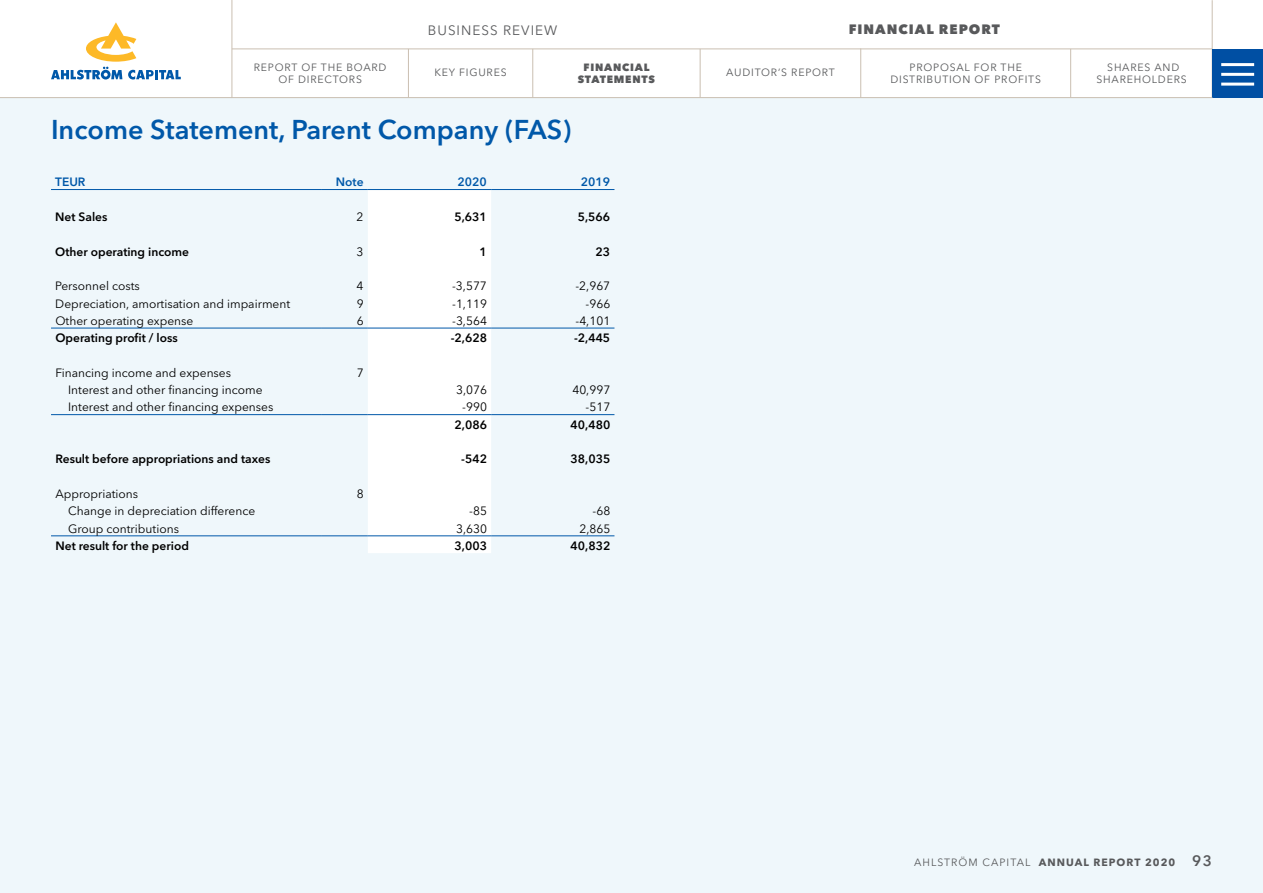
<style>
.page{position:relative;width:1263px;height:893px;background:#fff}
.page>*{position:absolute;margin:0;border:0;box-sizing:border-box;transform-origin:0 0}
.t1{font:600 27px "Avenir Next LT Pro";color:#0058a9}
.t2{font:800 13.5px "Avenir Next LT Pro";letter-spacing:.075em;color:#58595b}
.t3{font:13.5px "Avenir Next LT Pro";letter-spacing:.075em;color:#58595b}
.t4{font:12px "Avenir Next LT Pro";color:#000}
.t5{font:600 12px "Avenir Next LT Pro";color:#000}
.t6{font:600 12px "Avenir Next LT Pro";color:#0058a9}
.t7{font:10.5px/12px "Avenir Next LT Pro";letter-spacing:.075em;color:#58595b;text-align:center}
.t8{font:700 10.5px "Avenir Next LT Pro";letter-spacing:.1em;color:#58595b}
.t9{font:800 10.5px/12px "Avenir Next LT Pro";letter-spacing:.075em;color:#58595b;text-align:center}
.s1{font-weight:400}
.s2{font-weight:600;font-size:15px}
</style>
<div class="page">
<div style="left:0;top:98px;width:1263px;height:795px;background:#eff7fb"></div>
<div style="left:368px;top:191px;width:123px;height:362px;background:#fff"></div>
<hr style="left:51px;top:535px;width:270px;height:1px;background:#0058a9">
<hr style="left:321px;top:535px;width:47px;height:1px;background:#0058a9">
<hr style="left:368px;top:535px;width:123px;height:1px;background:#0058a9">
<hr style="left:491px;top:535px;width:123px;height:1px;background:#0058a9">
<hr style="left:51px;top:414px;width:270px;height:1px;background:#0058a9">
<hr style="left:321px;top:414px;width:47px;height:1px;background:#0058a9">
<hr style="left:368px;top:414px;width:123px;height:1px;background:#0058a9">
<hr style="left:491px;top:414px;width:123px;height:1px;background:#0058a9">
<hr style="left:51px;top:328px;width:270px;height:1px;background:#0058a9">
<hr style="left:321px;top:328px;width:47px;height:1px;background:#0058a9">
<hr style="left:368px;top:328px;width:123px;height:1px;background:#0058a9">
<hr style="left:491px;top:328px;width:123px;height:1px;background:#0058a9">
<hr style="left:51px;top:189px;width:270px;height:1px;background:#0058a9">
<hr style="left:321px;top:189px;width:47px;height:1px;background:#0058a9">
<hr style="left:368px;top:189px;width:123px;height:1px;background:#0058a9">
<hr style="left:491px;top:189px;width:123px;height:1px;background:#0058a9">
<hr style="left:232px;top:49px;width:980px;height:1px;background:#cabfb1">
<hr style="left:232px;top:0;width:1px;height:98px;background:#cabfb1">
<hr style="left:1212px;top:0;width:1px;height:98px;background:#cabfb1">
<hr style="left:408px;top:49px;width:1px;height:49px;background:#cabfb1">
<hr style="left:532px;top:49px;width:1px;height:49px;background:#cabfb1">
<hr style="left:860px;top:49px;width:1px;height:48px;background:#cabfb1">
<hr style="left:1070px;top:49px;width:1px;height:49px;background:#cabfb1">
<hr style="left:700px;top:49px;width:1px;height:49px;background:#cabfb1">
<div style="left:1212px;top:49px;width:51px;height:49px;background:#004fa3"></div>
<hr style="left:1221px;top:63px;width:33px;height:3px;background:#fff">
<hr style="left:1221px;top:73px;width:33px;height:3px;background:#fff">
<hr style="left:1221px;top:83px;width:33px;height:3px;background:#fff">
<hr style="left:0;top:97px;width:1212px;height:1px;background:#cabfb1">
<svg style="left:51px;top:22px;width:130px;height:58px"></svg>
<p class="t3" style="left:428px;top:22px;width:131px">BUSINESS REVIEW</p>
<p class="t2" style="left:849px;top:21px;width:153px">FINANCIAL REPORT</p>
<p class="t9" style="left:578px;top:61px;width:79px">FINANCIAL<br>STATEMENTS</p>
<p class="t7" style="left:254px;top:61px;width:134px">REPORT OF THE BOARD<br>OF DIRECTORS</p>
<p class="t7" style="left:435px;top:66px;width:74px">KEY FIGURES</p>
<p class="t7" style="left:726px;top:66px;width:110px">AUDITOR’S REPORT</p>
<p class="t7" style="left:890px;top:61px;width:152px">PROPOSAL FOR THE<br>DISTRIBUTION OF PROFITS</p>
<p class="t7" style="left:1096px;top:61px;width:92px">SHARES AND<br>SHAREHOLDERS</p>
<h1 class="t1" style="left:51px;top:114px;width:522px">Income Statement, Parent Company (FAS)</h1>
<p class="t6" style="left:55px;top:175px;width:32px">TEUR</p>
<p class="t6" style="left:336px;top:175px;width:29px">Note</p>
<p class="t6" style="left:458px;top:175px;width:31px">2020</p>
<p class="t6" style="left:581px;top:175px;width:31px">2019</p>
<p class="t5" style="left:55px;top:209px;width:54px">Net Sales</p>
<p class="t4" style="left:357px;top:210px;width:8px">2</p>
<p class="t5" style="left:454px;top:209px;width:34px">5,631</p>
<p class="t5" style="left:578px;top:209px;width:34px">5,566</p>
<p class="t5" style="left:55px;top:244px;width:135px">Other operating income</p>
<p class="t4" style="left:357px;top:244px;width:8px">3</p>
<p class="t5" style="left:480px;top:244px;width:9px">1</p>
<p class="t5" style="left:596px;top:244px;width:16px">23</p>
<p class="t4" style="left:55px;top:279px;width:86px">Personnel costs</p>
<p class="t4" style="left:357px;top:279px;width:8px">4</p>
<p class="t4" style="left:452px;top:279px;width:36px">-3,577</p>
<p class="t4" style="left:575px;top:279px;width:36px">-2,967</p>
<p class="t4" style="left:55px;top:296px;width:236px">Depreciation, amortisation and impairment</p>
<p class="t4" style="left:357px;top:296px;width:8px">9</p>
<p class="t4" style="left:452px;top:296px;width:36px">-1,119</p>
<p class="t4" style="left:585px;top:296px;width:26px">-966</p>
<p class="t4" style="left:55px;top:314px;width:140px">Other operating expense</p>
<p class="t4" style="left:357px;top:314px;width:8px">6</p>
<p class="t4" style="left:452px;top:314px;width:36px">-3,564</p>
<p class="t4" style="left:575px;top:314px;width:36px">-4,101</p>
<p class="t5" style="left:55px;top:331px;width:124px">Operating profit / loss</p>
<p class="t5" style="left:451px;top:331px;width:38px">-2,628</p>
<p class="t5" style="left:574px;top:331px;width:38px">-2,445</p>
<p class="t4" style="left:55px;top:365px;width:177px">Financing income and expenses</p>
<p class="t4" style="left:357px;top:365px;width:8px">7</p>
<p class="t4" style="left:68px;top:383px;width:196px">Interest and other financing income</p>
<p class="t4" style="left:456px;top:383px;width:32px">3,076</p>
<p class="t4" style="left:572px;top:383px;width:39px">40,997</p>
<p class="t4" style="left:68px;top:400px;width:207px">Interest and other financing expenses</p>
<p class="t4" style="left:462px;top:400px;width:26px">-990</p>
<p class="t4" style="left:586px;top:400px;width:26px">-517</p>
<p class="t5" style="left:455px;top:417px;width:34px">2,086</p>
<p class="t5" style="left:571px;top:417px;width:41px">40,480</p>
<p class="t5" style="left:55px;top:452px;width:216px">Result before appropriations and taxes</p>
<p class="t5" style="left:461px;top:452px;width:27px">-542</p>
<p class="t5" style="left:571px;top:452px;width:41px">38,035</p>
<p class="t4" style="left:55px;top:487px;width:84px">Appropriations</p>
<p class="t4" style="left:357px;top:487px;width:8px">8</p>
<p class="t4" style="left:68px;top:504px;width:189px">Change in depreciation difference</p>
<p class="t4" style="left:469px;top:504px;width:19px">-85</p>
<p class="t4" style="left:593px;top:504px;width:19px">-68</p>
<p class="t4" style="left:68px;top:521px;width:112px">Group contributions</p>
<p class="t4" style="left:456px;top:521px;width:32px">3,630</p>
<p class="t4" style="left:579px;top:521px;width:32px">2,865</p>
<p class="t5" style="left:55px;top:538px;width:135px">Net result for the period</p>
<p class="t5" style="left:455px;top:538px;width:34px">3,003</p>
<p class="t5" style="left:571px;top:538px;width:41px">40,832</p>
<p class="t8" style="left:914px;top:855px;width:299px"><span class="s1">AHLSTRÖM CAPITAL</span> ANNUAL REPORT 2020 <span class="s2">93</span></p>
</div>
